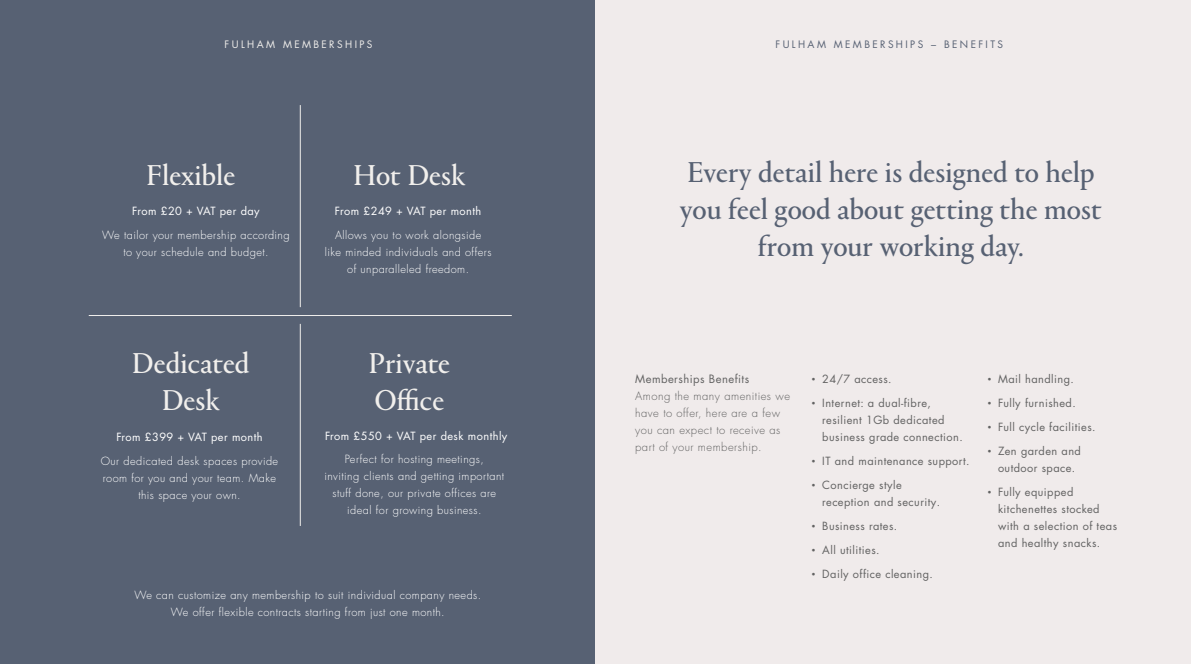
<style>
.page{position:relative;width:1191px;height:664px;background:#fff}
.page>*{position:absolute;margin:0;border:0;box-sizing:border-box;transform-origin:0 0}
.t1{font:30px/37px "Portrait Regular 2";color:#576173;text-align:center}
.t2{font:30px/37px "Portrait Regular 2";color:#f1efec;text-align:center}
.t3{font:300 11.2px/16.8px "Futura LT Pro";letter-spacing:.04em;color:#626262}
.t4{font:11.2px "Futura LT Pro";letter-spacing:.04em;color:#626262}
.t5{font:300 11px/17px "Futura LT Pro";letter-spacing:.04em;color:#fff;text-align:center}
.t6{font:11px/17px "Futura LT Pro";letter-spacing:.04em;color:#626262}
.t7{font:11px "Futura LT Pro";letter-spacing:.04em;color:#fff}
.t8{font:10px "Futura LT Pro";letter-spacing:.24em;color:#576173}
.t9{font:10px "Futura LT Pro";letter-spacing:.24em;color:#f1efec}
.s1{font-family:"Amasis";font-weight:300}
</style>
<div class="page">
<div style="left:0;top:0;width:595px;height:663px;background:#576173"></div>
<hr style="left:300px;top:105px;width:1px;height:202px;background:#f1efec">
<hr style="left:300px;top:324px;width:1px;height:201px;background:#f1efec">
<hr style="left:89px;top:315px;width:423px;height:1px;background:#f1efec">
<div style="left:595px;top:0;width:596px;height:663px;background:#f0ebeb"></div>
<p class="t9" style="left:225px;top:37px;width:149px">FULHAM MEMBERSHIPS</p>
<p class="t8" style="left:775px;top:37px;width:229px">FULHAM MEMBERSHIPS – BENEFITS</p>
<h1 class="t2" style="left:146px;top:156px;width:91px">Flexible</h1>
<p class="t7" style="left:132px;top:203px;width:129px">From £20 + VAT per day</p>
<p class="t5" style="left:102px;top:226px;width:189px">We tailor your membership according to your schedule and budget.</p>
<h1 class="t2" style="left:132px;top:343px;width:119px">Dedicated<br>Desk</h1>
<p class="t7" style="left:116px;top:429px;width:148px">From £399 + VAT per month</p>
<p class="t5" style="left:101px;top:452px;width:179px">Our dedicated desk spaces provide room for you and your team. Make this space your own.</p>
<h1 class="t2" style="left:353px;top:156px;width:114px">Hot Desk</h1>
<p class="t7" style="left:335px;top:204px;width:148px">From £249 + VAT per month</p>
<p class="t5" style="left:325px;top:227px;width:168px">Allows you to work alongside<br>like minded individuals and offers of unparalleled freedom.</p>
<h1 class="t2" style="left:369px;top:343px;width:83px;text-align:left">Private<br>Office</h1>
<p class="t7" style="left:325px;top:427px;width:184px">From £550 + VAT per desk monthly</p>
<p class="t5" style="left:324px;top:451px;width:181px">Perfect for hosting meetings,<br>inviting clients and getting important stuff done, our private offices are ideal for growing business.</p>
<p class="t5" style="left:134px;top:586px;width:348px">We can customize any membership to suit individual company needs.<br>We offer flexible contracts starting from just one month.</p>
<h1 class="t1" style="left:680px;top:152px;width:423px">Every detail here is designed to help you feel good about getting the most from your working day.</h1>
<p class="t4" style="left:635px;top:371px;width:115px">Memberships Benefits</p>
<p class="t3" style="left:635px;top:387px;width:156px">Among the many amenities we have to offer, here are a few you can expect to receive as part of your membership.</p>
<p class="t6" style="left:811px;top:370px;width:82px"><span class="s1">•</span> 24/7 access.</p>
<p class="t6" style="left:822px;top:394px;width:142px;text-indent:-11px"><span class="s1">•</span> Internet: a dual-fibre, resilient 1Gb dedicated business grade connection.</p>
<p class="t6" style="left:811px;top:452px;width:160px"><span class="s1">•</span> IT and maintenance support.</p>
<p class="t6" style="left:822px;top:476px;width:119px;text-indent:-11px"><span class="s1">•</span> Concierge style reception and security.</p>
<p class="t6" style="left:811px;top:517px;width:88px"><span class="s1">•</span> Business rates.</p>
<p class="t6" style="left:811px;top:541px;width:70px"><span class="s1">•</span> All utilities.</p>
<p class="t6" style="left:811px;top:565px;width:123px"><span class="s1">•</span> Daily office cleaning.</p>
<p class="t6" style="left:986px;top:370px;width:89px"><span class="s1">•</span> Mail handling.</p>
<p class="t6" style="left:986px;top:394px;width:91px"><span class="s1">•</span> Fully furnished.</p>
<p class="t6" style="left:986px;top:418px;width:110px"><span class="s1">•</span> Full cycle facilities.</p>
<p class="t6" style="left:986px;top:442px;width:96px;text-align:center"><span class="s1">•</span> Zen garden and outdoor space.</p>
<p class="t6" style="left:998px;top:483px;width:120px;text-indent:-11px"><span class="s1">•</span> Fully equipped kitchenettes stocked with a selection of teas and healthy snacks.</p>
</div>
